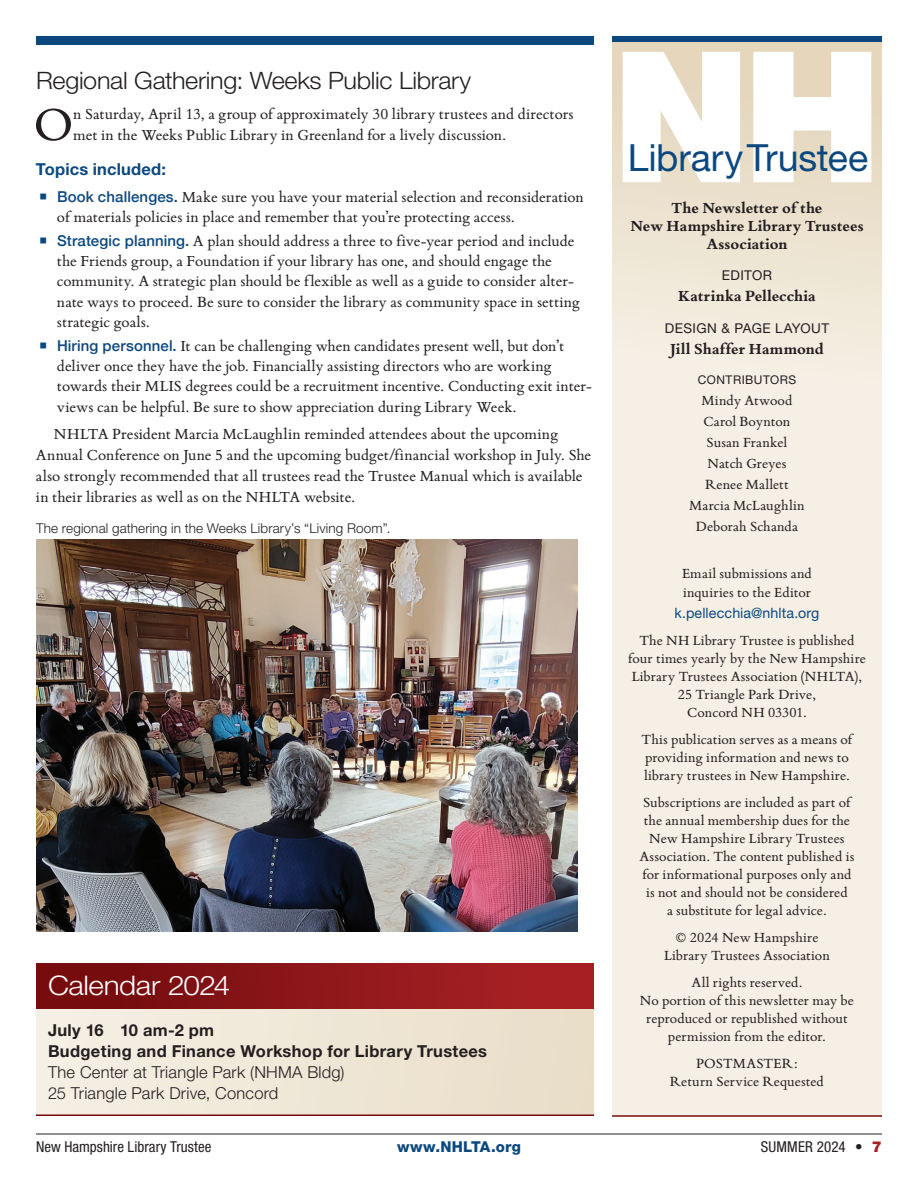
<style>
.page{position:relative;width:918px;height:1188px;background:#fff}
.page>*{position:absolute;margin:0;border:0;box-sizing:border-box;transform-origin:0 0}
.t1{font:51.15px "Bembo Book MT Std";color:#231f20}
.t2{font:37.5px "Helvetica Neue LT Std";letter-spacing:-.005em;color:#0c487e}
.t3{font:300 27px "Helvetica Neue LT Std";letter-spacing:-.015em;color:#fff;scale:1.1 1}
.t4{font:300 24px "Helvetica Neue LT Std";letter-spacing:-.015em;color:#231f20;scale:1.05 1}
.t5{font:16.5px/20.2px "Bembo Book MT Std";color:#231f20}
.t6{font:700 16.5px/18px "Bembo Book MT Std";letter-spacing:.005em;color:#231f20;text-align:center}
.t7{font:300 16.5px/21px "Helvetica Neue LT Std";letter-spacing:.015em;color:#231f20}
.t8{font:700 16.5px/21px "Helvetica Neue LT Std";letter-spacing:.02em;color:#231f20}
.t9{font:700 16.5px "Helvetica Neue LT Std";letter-spacing:.01em;color:#0c487e}
.t10{font:15px/18px "Bembo Book MT Std";color:#231f20;text-align:center}
.t11{font:condensed 15px "Helvetica Neue LT Std";letter-spacing:.005em;color:#231f20}
.t12{font:800 15px "Helvetica Neue LT Std";letter-spacing:.02em;color:#0c487e}
.t13{font:14.25px "Helvetica Neue LT Std";letter-spacing:.005em;color:#0c487e}
.t14{font:300 13.5px "Helvetica Neue LT Std";letter-spacing:.01em;color:#231f20}
.t15{font:13.5px "Helvetica Neue LT Std";letter-spacing:.03em;color:#231f20}
.t16{font:12px "Helvetica Neue LT Std";letter-spacing:.04em;color:#231f20}
.s1{color:#0c487e}
.s2{font-family:"Helvetica Neue";font-weight:500;font-size:15px;color:#0c487e}
.s3{font-weight:800;font-stretch:normal}
.s4{font-weight:900;font-stretch:normal;color:#a62023}
</style>
<div class="page">
<hr style="left:36px;top:1134px;width:846px;height:1px;background:#231f20">
<div style="left:36px;top:36px;width:558px;height:9px;background:#0c487e"></div>
<div style="left:612px;top:42px;width:270px;height:1074px;background:linear-gradient(to bottom,#ece1ce,#f9f5ee)"></div>
<svg style="left:623px;top:52px;width:248px;height:130px"></svg>
<hr style="left:612px;top:1115px;width:270px;height:2px;background:#760c0e">
<div style="left:612px;top:36px;width:270px;height:6px;background:#0c487e"></div>
<div style="left:36px;top:1007px;width:558px;height:108px;background:linear-gradient(to right,#f5f0e5,#e9ddc7)"></div>
<div style="left:36px;top:963px;width:558px;height:45px;background:linear-gradient(to right,#710a0c,#ab2326)"></div>
<hr style="left:36px;top:1114px;width:558px;height:2px;background:#760c0e">
<img style="left:36px;top:539px;width:541px;height:393px">
<h3 class="t4" style="left:36px;top:66px;width:416px">Regional Gathering: Weeks Public Library</h3>
<h1 class="t1" style="left:34px;top:91px;width:41px">O</h1>
<p class="t5" style="left:73px;top:103px;width:502px;line-height:21px">n Saturday, April 13, a group of approximately 30 library trustees and directors met in the Weeks Public Library in Greenland for a lively discussion.</p>
<p class="t9" style="left:36px;top:159px;width:132px">Topics included:</p>
<p class="t5" style="left:57px;top:186px;width:528px;text-indent:-18px"><span class="s1">○</span> <span class="s2">Book challenges.</span> Make sure you have your material selection and reconsideration of materials policies in place and remember that you’re protecting access.</p>
<p class="t5" style="left:57px;top:230px;width:525px;text-indent:-18px"><span class="s1">○</span> <span class="s2">Strategic planning.</span> A plan should address a three to five-year period and include the Friends group, a Foundation if your library has one, and should engage the community. A strategic plan should be flexible as well as a guide to consider alter&shy;nate ways to proceed. Be sure to consider the library as community space in setting strategic goals.</p>
<p class="t5" style="left:57px;top:335px;width:537px;text-indent:-18px"><span class="s1">○</span> <span class="s2">Hiring personnel.</span> It can be challenging when candidates present well, but don’t deliver once they have the job. Financially assisting directors who are working towards their MLIS degrees could be a recruitment incentive. Conducting exit inter&shy;views can be helpful. Be sure to show appreciation during Library Week.</p>
<p class="t5" style="left:36px;top:422px;width:557px;line-height:21px;text-indent:18px">NHLTA President Marcia McLaughlin reminded attendees about the upcoming Annual Conference on June 5 and the upcoming budget/financial workshop in July. She also strongly recommended that all trustees read the Trustee Manual which is available in their libraries as well as on the NHLTA website.</p>
<p class="t14" style="left:36px;top:520px;width:356px">The regional gathering in the Weeks Library’s “Living Room”.</p>
<h3 class="t3" style="left:48px;top:969px;width:167px">Calendar 2024</h3>
<p class="t8" style="left:48px;top:1019px;width:441px">July 16 10 am-2 pm<br>Budgeting and Finance Workshop for Library Trustees</p>
<p class="t7" style="left:48px;top:1061px;width:298px">The Center at Triangle Park (NHMA Bldg)<br>25 Triangle Park Drive, Concord</p>
<h2 class="t2" style="left:628px;top:135px;width:242px">LibraryTrustee</h2>
<p class="t6" style="left:630px;top:198px;width:235px">The Newsletter of the<br>New Hampshire Library Trustees<br>Association</p>
<p class="t15" style="left:722px;top:268px;width:52px">EDITOR</p>
<p class="t6" style="left:678px;top:287px;width:139px">Katrinka Pellecchia</p>
<p class="t15" style="left:665px;top:320px;width:166px">DESIGN &amp; PAGE LAYOUT</p>
<p class="t6" style="left:670px;top:339px;width:155px">Jill Shaffer Hammond</p>
<p class="t16" style="left:698px;top:372px;width:100px">CONTRIBUTORS</p>
<p class="t10" style="left:689px;top:389px;width:117px;line-height:21px">Mindy Atwood<br>Carol Boynton<br>Susan Frankel<br>Natch Greyes<br>Renee Mallett<br>Marcia McLaughlin<br>Deborah Schanda</p>
<p class="t10" style="left:682px;top:563px;width:131px;line-height:18.8px;text-align:left">Email submissions and inquiries to the Editor</p>
<p class="t13" style="left:675px;top:604px;width:146px">k.pellecchia@nhlta.org</p>
<p class="t10" style="left:628px;top:631px;width:239px">The NH Library Trustee is published four times yearly by the New Hampshire<br>Library Trustees Association (NHLTA),<br>25 Triangle Park Drive,<br>Concord NH 03301.</p>
<p class="t10" style="left:642px;top:730px;width:212px;text-align:left">This publication serves as a means of providing information and news to library trustees in New Hampshire.</p>
<p class="t10" style="left:640px;top:793px;width:216px">Subscriptions are included as part of the annual membership dues for the New Hampshire Library Trustees Association. The content published is for informational purposes only and is not and should not be considered<br>a substitute for legal advice.</p>
<p class="t10" style="left:664px;top:928px;width:167px">© 2024 New Hampshire<br>Library Trustees Association</p>
<p class="t10" style="left:640px;top:973px;width:216px">All rights reserved.<br>No portion of this newsletter may be reproduced or republished without permission from the editor.</p>
<p class="t10" style="left:670px;top:1054px;width:156px">POSTMASTER:<br>Return Service Requested</p>
<p class="t11" style="left:36px;top:1138px;width:177px">New Hampshire Library Trustee</p>
<p class="t12" style="left:397px;top:1138px;width:125px">www.NHLTA.org</p>
<p class="t11" style="left:761px;top:1138px;width:123px">SUMMER 2024 <span class="s3">•</span> <span class="s4">7</span></p>
</div>
